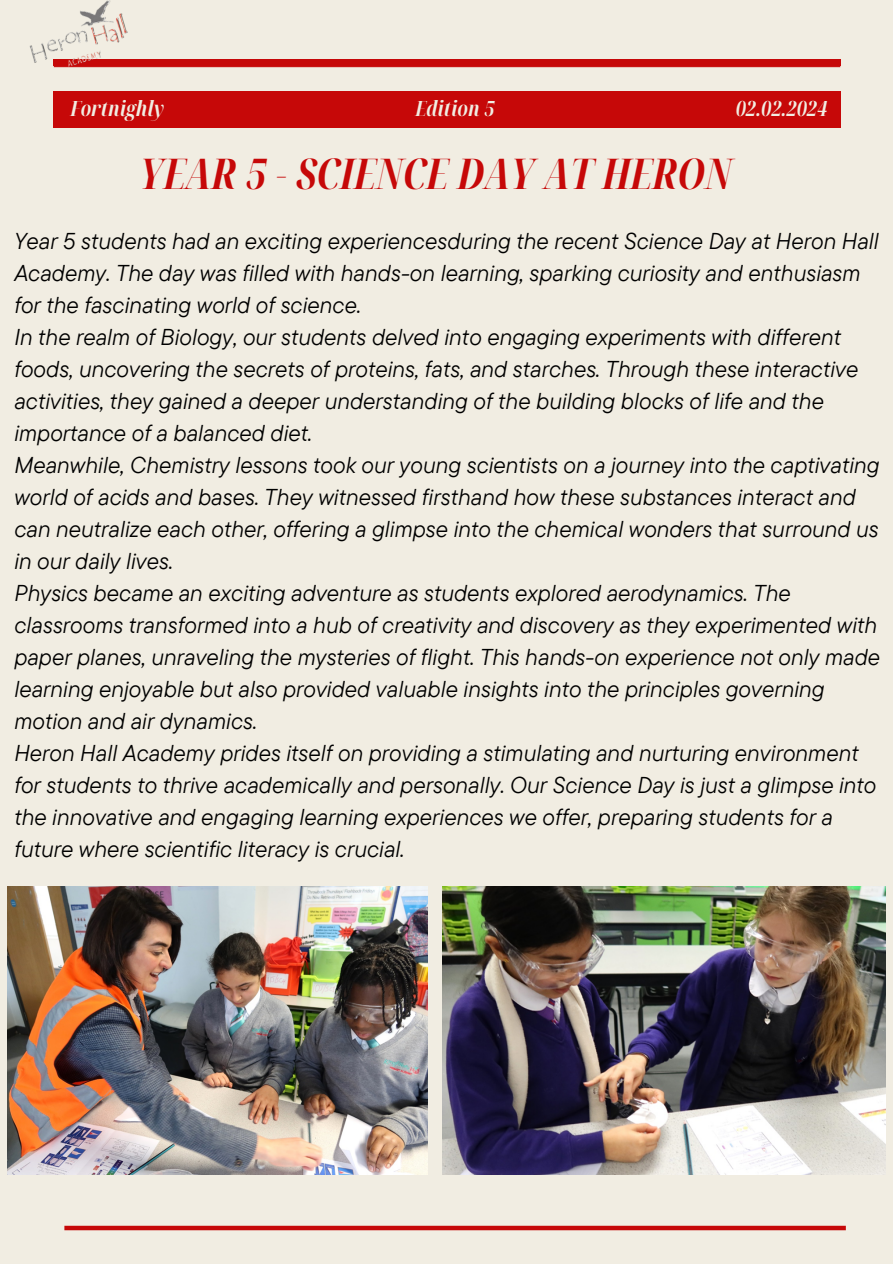
<style>
.page{position:relative;width:893px;height:1264px;background:#fff}
.page>*{position:absolute;margin:0;border:0;box-sizing:border-box;transform-origin:0 0}
.t1{font:italic 700 extra-condensed 42.3px "Noto Serif Display";color:#c60808}
.t2{font:italic 22.95px/32px "TT Commons Pro";color:#000}
.t3{font:italic 700 extra-condensed 21px "Noto Serif Display";color:#f1ede2}
</style>
<div class="page">
<div style="left:0;top:0;width:892px;height:1263px;background:#f1ede2"></div>
<div style="left:64px;top:1225px;width:781px;height:5px;background:#c60808"></div>
<hr style="left:54px;top:66px;width:786px;height:1px;background:#c60808">
<div style="left:53px;top:60px;width:787px;height:6px;background:#c60808"></div>
<div style="left:53px;top:91px;width:787px;height:36px;background:#c60808"></div>
<img style="left:29px;top:0;width:129px;height:68px">
<img style="left:7px;top:886px;width:420px;height:288px">
<img style="left:443px;top:886px;width:442px;height:288px">
<p class="t3" style="left:70px;top:93px;width:95px">Fortnighly</p>
<p class="t3" style="left:415px;top:93px;width:80px">Edition 5</p>
<p class="t3" style="left:735px;top:93px;width:93px">02.02.2024</p>
<p class="t1" style="left:140px;top:143px;width:594px">YEAR 5 - SCIENCE DAY AT HERON</p>
<h2 class="t2" style="left:14px;top:225px;width:866px">Year 5 students had an exciting experiencesduring the recent Science Day at Heron Hall<br>Academy. The day was filled with hands-on learning, sparking curiosity and enthusiasm for the fascinating world of science.</h2>
<h1 class="t2" style="left:14px;top:320px;width:845px">In the realm of Biology, our students delved into engaging experiments with different foods, uncovering the secrets of proteins, fats, and starches. Through these interactive activities, they gained a deeper understanding of the building blocks of life and the importance of a balanced diet.</h1>
<p class="t2" style="left:14px;top:448px;width:866px">Meanwhile, Chemistry lessons took our young scientists on a journey into the captivating world of acids and bases. They witnessed firsthand how these substances interact and can neutralize each other, offering a glimpse into the chemical wonders that surround us in our daily lives.</p>
<p class="t2" style="left:14px;top:576px;width:867px">Physics became an exciting adventure as students explored aerodynamics. The classrooms transformed into a hub of creativity and discovery as they experimented with paper planes, unraveling the mysteries of flight. This hands-on experience not only made learning enjoyable but also provided valuable insights into the principles governing motion and air dynamics.</p>
<p class="t2" style="left:14px;top:736px;width:863px">Heron Hall Academy prides itself on providing a stimulating and nurturing environment for students to thrive academically and personally. Our Science Day is just a glimpse into the innovative and engaging learning experiences we offer, preparing students for a future where scientific literacy is crucial.</p>
</div>
